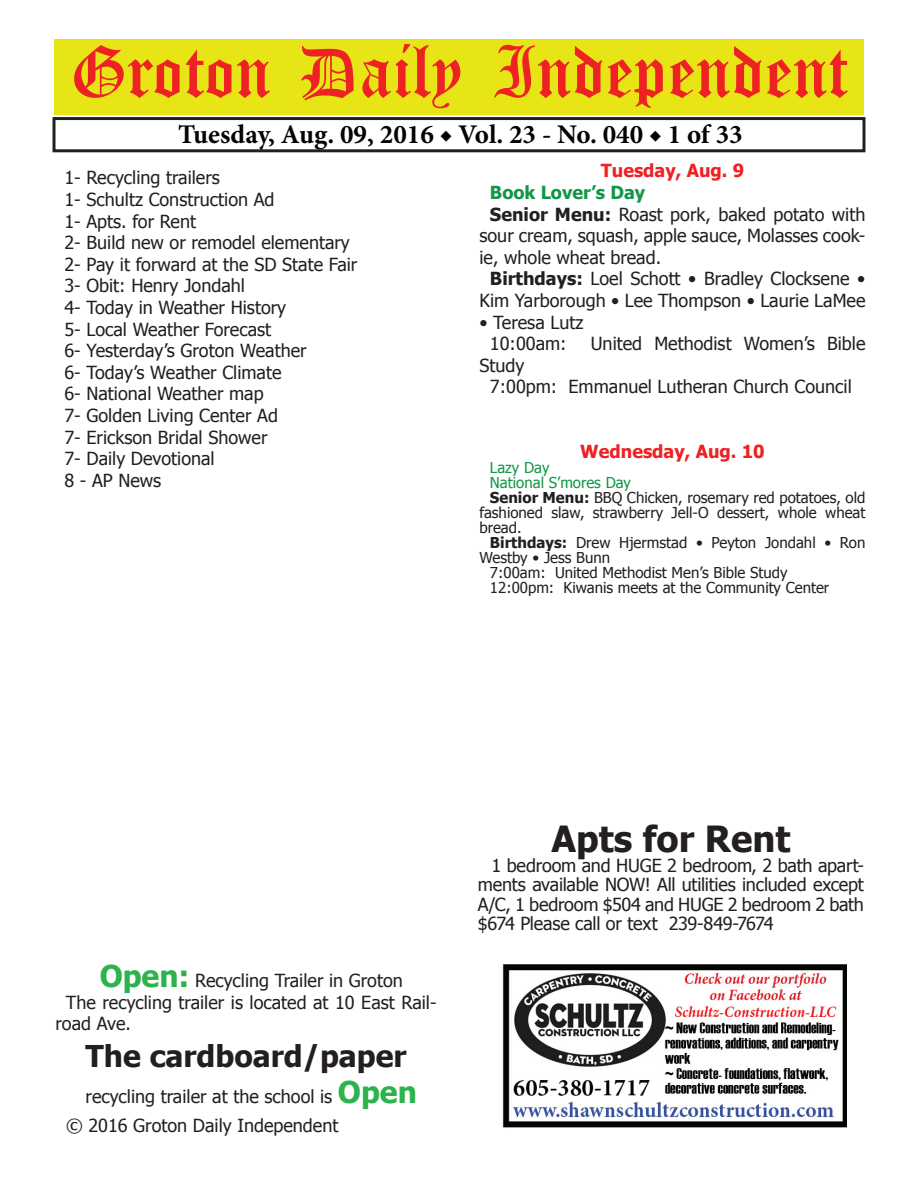
<style>
.page{position:relative;width:918px;height:1188px;background:#fff}
.page>*{position:absolute;margin:0;border:0;box-sizing:border-box;transform-origin:0 0}
.t1{font:54px "Old English Five";color:#ee2123}
.t2{font:700 36px "Tahoma";color:#231f20}
.t3{font:700 30px "Tahoma";color:#231f20}
.t4{font:700 27px "Minion Pro";color:#040503}
.t5{font:18px/21.6px "Tahoma";color:#231f20}
.t6{font:700 18px "Tahoma";color:#ee2123}
.t7{font:700 18px "Tahoma";color:#129647}
.t8{font:15px "Tahoma";color:#231f20}
.t9{font:15px "Tahoma";color:#129647}
.s1{font-weight:700}
.s2{font-weight:700;font-size:30px;color:#2cb34b}
</style>
<div class="page">
<div style="left:52px;top:117px;width:814px;height:35px;border:3px solid #231f20"></div>
<div style="left:54px;top:40px;width:810px;height:75px;background:#e7e515"></div>
<img style="left:502px;top:964px;width:345px;height:164px">
<h1 class="t1" style="left:70px;top:47px;width:779px">Groton Daily Independent</h1>
<h3 class="t4" style="left:178px;top:116px;width:566px">Tuesday, Aug. 09, 2016 ◆ Vol. 23 - No. 040 ◆ 1 of 33</h3>
<p class="t5" style="left:64px;top:166px;width:294px">1- Recycling trailers<br>1- Schultz Construction Ad<br>1- Apts. for Rent<br>2- Build new or remodel elementary<br>2- Pay it forward at the SD State Fair<br>3- Obit: Henry Jondahl<br>4- Today in Weather History<br>5- Local Weather Forecast<br>6- Yesterday’s Groton Weather<br>6- Today’s Weather Climate<br>6- National Weather map<br>7- Golden Living Center Ad<br>7- Erickson Bridal Shower<br>7- Daily Devotional<br>8 - AP News</p>
<p class="t6" style="left:601px;top:158px;width:145px">Tuesday, Aug. 9</p>
<p class="t7" style="left:490px;top:180px;width:157px">Book Lover’s Day</p>
<p class="t5" style="left:490px;top:203px;width:377px"><span class="s1">Senior Menu:</span> Roast pork, baked potato with</p>
<p class="t5" style="left:479px;top:224px;width:388px">sour cream, squash, apple sauce, Molasses cook-</p>
<p class="t5" style="left:479px;top:246px;width:183px">ie, whole wheat bread.</p>
<p class="t5" style="left:490px;top:267px;width:377px"><span class="s1">Birthdays:</span> Loel Schott • Bradley Clocksene •</p>
<p class="t5" style="left:479px;top:289px;width:388px">Kim Yarborough • Lee Thompson • Laurie LaMee</p>
<p class="t5" style="left:479px;top:311px;width:105px;text-align:center">• Teresa Lutz<br>10:00am:</p>
<p class="t5" style="left:591px;top:332px;width:276px">United Methodist Women’s Bible</p>
<p class="t5" style="left:490px;top:354px;width:363px;text-indent:-10px">Study<br>7:00pm: Emmanuel Lutheran Church Council</p>
<p class="t6" style="left:580px;top:439px;width:186px">Wednesday, Aug. 10</p>
<p class="t9" style="left:490px;top:458px;width:61px">Lazy Day</p>
<p class="t9" style="left:490px;top:473px;width:143px">National S’mores Day</p>
<p class="t8" style="left:490px;top:488px;width:377px"><span class="s1">Senior Menu:</span> BBQ Chicken, rosemary red potatoes, old</p>
<p class="t8" style="left:479px;top:503px;width:388px">fashioned slaw, strawberry Jell-O dessert, whole wheat</p>
<p class="t8" style="left:479px;top:518px;width:44px">bread.</p>
<p class="t8" style="left:490px;top:533px;width:377px"><span class="s1">Birthdays:</span> Drew Hjermstad • Peyton Jondahl • Ron</p>
<p class="t8" style="left:479px;top:548px;width:132px">Westby • Jess Bunn</p>
<p class="t8" style="left:490px;top:563px;width:299px">7:00am: United Methodist Men’s Bible Study</p>
<p class="t8" style="left:490px;top:578px;width:341px">12:00pm: Kiwanis meets at the Community Center</p>
<p class="t5" style="left:100px;top:969px;width:305px"><span class="s2">Open:</span> Recycling Trailer in Groton</p>
<p class="t5" style="left:66px;top:991px;width:372px">The recycling trailer is located at 10 East Rail-</p>
<p class="t5" style="left:56px;top:1012px;width:77px">road Ave.</p>
<h3 class="t3" style="left:86px;top:1035px;width:323px">The cardboard/paper</h3>
<p class="t5" style="left:86px;top:1085px;width:333px">recycling trailer at the school is <span class="s2">Open</span></p>
<p class="t5" style="left:66px;top:1114px;width:274px">© 2016 Groton Daily Independent</p>
<h2 class="t2" style="left:551px;top:814px;width:241px">Apts for Rent</h2>
<p class="t5" style="left:478px;top:854px;width:388px;line-height:19.5px;text-align:justify;text-indent:14px">1 bedroom and HUGE 2 bedroom, 2 bath apart&shy;ments available NOW! All utilities included except A/C, 1 bedroom $504 and HUGE 2 bedroom 2 bath $674 Please call or text 239-849-7674</p>
</div>
